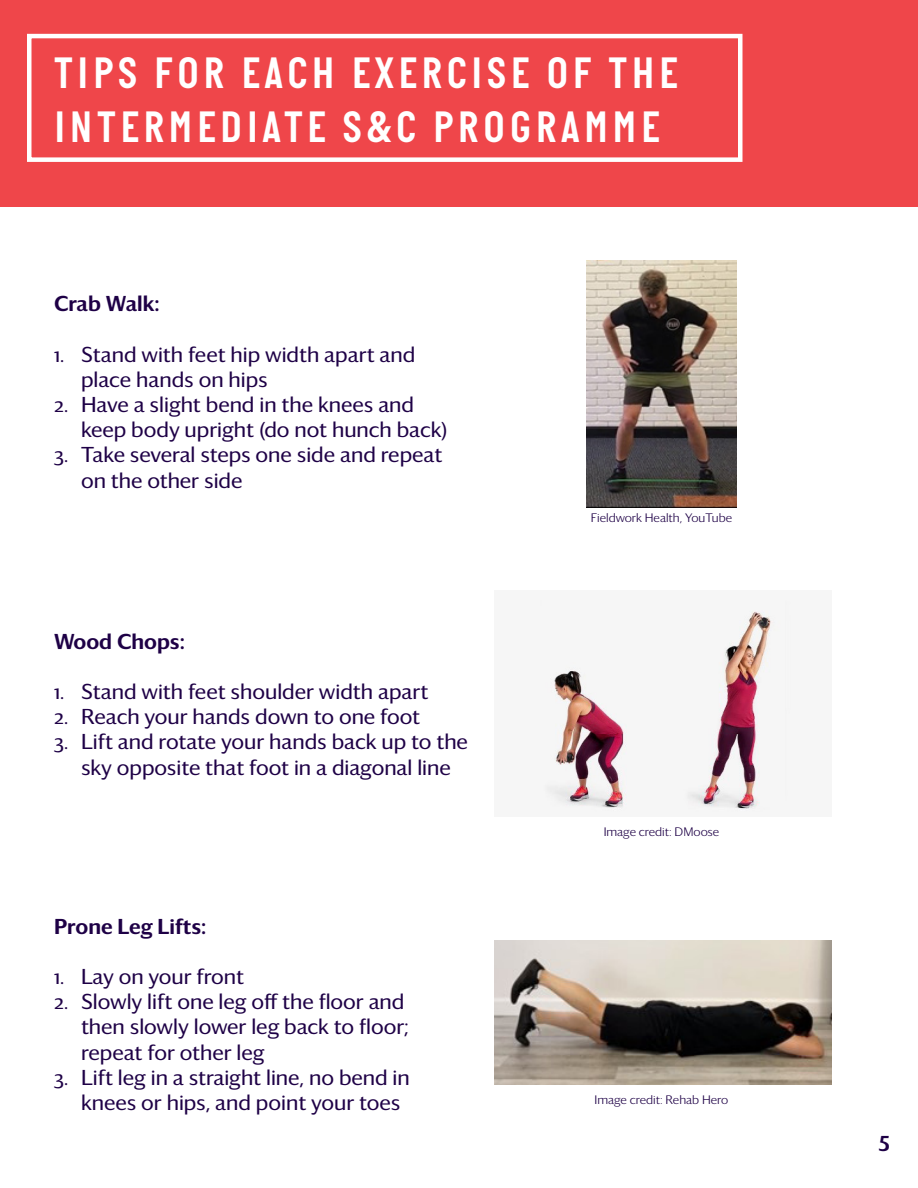
<style>
.page{position:relative;width:918px;height:1188px;background:#fff}
.page>*{position:absolute;margin:0;border:0;box-sizing:border-box;transform-origin:0 0}
.t1{font:600 45px/54px "Italian Plate No 2";letter-spacing:.1em;color:#fff}
.t2{font:21px/25.2px "Darby Sans";color:#1e0046}
.t3{font:500 21px "Darby Sans";color:#1e0046}
.t4{font:300 12px "Darby Sans";color:#1e0046}
</style>
<div class="page">
<div style="left:0;top:0;width:918px;height:207px;background:#ef464a"></div>
<div style="left:27px;top:34px;width:715px;height:128px;border:4px solid #fff"></div>
<img style="left:587px;top:260px;width:149px;height:248px">
<img style="left:544px;top:601px;width:246px;height:211px">
<img style="left:494px;top:940px;width:338px;height:144px">
<p class="t1" style="left:54px;top:45px;width:625px">TIPS FOR EACH EXERCISE OF THE<br>INTERMEDIATE S&amp;C PROGRAMME</p>
<p class="t3" style="left:54px;top:288px;width:107px">Crab Walk:</p>
<p class="t2" style="left:81px;top:341px;width:336px;text-indent:-27px">1. Stand with feet hip width apart and place hands on hips</p>
<p class="t2" style="left:81px;top:391px;width:368px;text-indent:-27px">2. Have a slight bend in the knees and keep body upright (do not hunch back)</p>
<p class="t2" style="left:81px;top:442px;width:363px;text-indent:-27px">3. Take several steps one side and repeat on the other side</p>
<p class="t3" style="left:54px;top:626px;width:133px">Wood Chops:</p>
<p class="t2" style="left:54px;top:678px;width:376px">1. Stand with feet shoulder width apart</p>
<p class="t2" style="left:54px;top:703px;width:368px">2. Reach your hands down to one foot</p>
<p class="t2" style="left:54px;top:729px;width:415px;text-align:center">3. Lift and rotate your hands back up to the sky opposite that foot in a diagonal line</p>
<p class="t3" style="left:54px;top:911px;width:154px">Prone Leg Lifts:</p>
<p class="t2" style="left:54px;top:963px;width:192px">1. Lay on your front</p>
<p class="t2" style="left:81px;top:988px;width:329px;text-indent:-27px">2. Slowly lift one leg off the floor and then slowly lower leg back to floor; repeat for other leg</p>
<p class="t2" style="left:81px;top:1064px;width:330px;text-indent:-27px">3. Lift leg in a straight line, no bend in knees or hips, and point your toes</p>
<p class="t4" style="left:591px;top:509px;width:143px">Fieldwork Health, YouTube</p>
<p class="t4" style="left:604px;top:823px;width:117px">Image credit: DMoose</p>
<p class="t4" style="left:595px;top:1091px;width:135px">Image credit: Rehab Hero</p>
<p class="t3" style="left:879px;top:1127px;width:13px">5</p>
</div>
